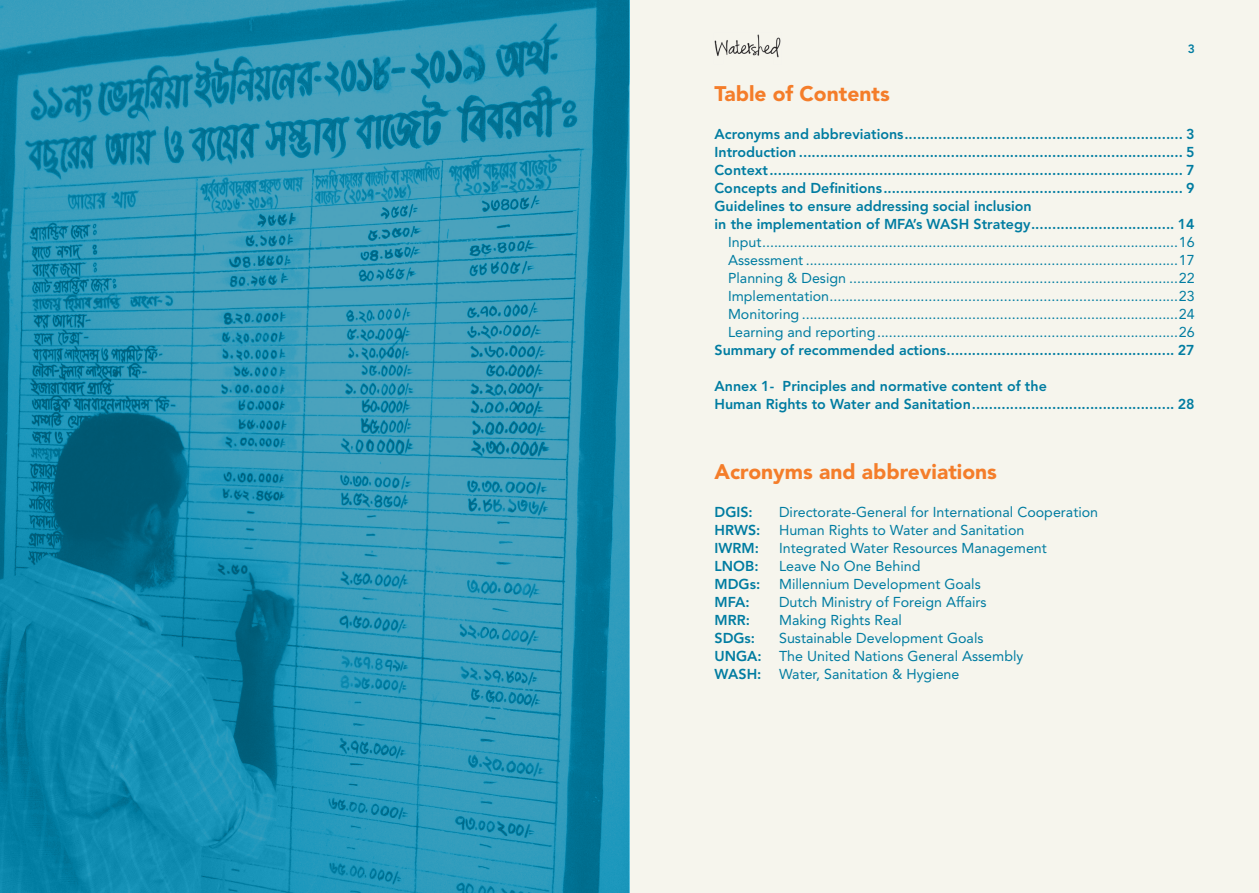
<style>
.page{position:relative;width:1259px;height:893px;background:#fff}
.page>*{position:absolute;margin:0;border:0;box-sizing:border-box;transform-origin:0 0}
.Heading_2{font:900 21px "Avenir LT Std";color:#f47d2a}
.Toc_1{font:800 14.25px "Avenir LT Std";color:#007ca1}
.Toc_2{font:14.25px "Avenir LT Std";color:#007ca1}
.Toc_1-2{font:14.25px "Avenir LT Std";color:#007ca1}
.plat{font:800 12px "Avenir LT Std";color:#007ca1}
.s1{font-weight:800}
</style>
<div class="page">
<div style="left:629px;top:0;width:630px;height:893px;background:#f6f5ed"></div>
<img style="left:714px;top:34px;width:67px;height:24px">
<svg style="left:0;top:0;width:629px;height:893px;background:#2490b0"></svg>
<p class="plat" style="left:1187px;top:42px;width:9px">3</p>
<p class="Heading_2" style="left:714px;top:81px;width:177px">Table of Contents</p>
<p class="Toc_1" style="left:714px;top:126px;width:482px">Acronyms and abbreviations.................................................................. 3</p>
<p class="Toc_1" style="left:714px;top:144px;width:482px">Introduction ........................................................................................... 5</p>
<p class="Toc_1" style="left:714px;top:162px;width:482px">Context.................................................................................................. 7</p>
<p class="Toc_1" style="left:714px;top:180px;width:482px">Concepts and Definitions....................................................................... 9</p>
<p class="Toc_1" style="left:714px;top:198px;width:318px">Guidelines to ensure addressing social inclusion</p>
<p class="Toc_1" style="left:714px;top:216px;width:482px">in the implementation of MFA’s WASH Strategy.................................. 14</p>
<p class="Toc_2" style="left:728px;top:234px;width:468px">Input.........................................................................................................16</p>
<p class="Toc_2" style="left:728px;top:252px;width:468px">Assessment ..............................................................................................17</p>
<p class="Toc_2" style="left:728px;top:270px;width:468px">Planning &amp; Design ...................................................................................22</p>
<p class="Toc_2" style="left:728px;top:288px;width:468px">Implementation........................................................................................23</p>
<p class="Toc_2" style="left:728px;top:306px;width:468px">Monitoring ...............................................................................................24</p>
<p class="Toc_2" style="left:728px;top:324px;width:468px">Learning and reporting............................................................................26</p>
<p class="Toc_1" style="left:714px;top:342px;width:482px">Summary of recommended actions...................................................... 27</p>
<p class="Toc_1" style="left:714px;top:378px;width:334px">Annex 1- Principles and normative content of the</p>
<p class="Toc_1" style="left:714px;top:396px;width:482px">Human Rights to Water and Sanitation................................................ 28</p>
<p class="Heading_2" style="left:714px;top:459px;width:284px">Acronyms and abbreviations</p>
<p class="Toc_1" style="left:714px;top:504px;width:40px">DGIS:</p>
<p class="Toc_1-2" style="left:779px;top:504px;width:321px">Directorate-General for International Cooperation</p>
<p class="Toc_1" style="left:714px;top:522px;width:47px">HRWS:</p>
<p class="Toc_1-2" style="left:779px;top:522px;width:247px">Human Rights to Water and Sanitation</p>
<p class="Toc_1" style="left:714px;top:540px;width:46px">IWRM:</p>
<p class="Toc_1-2" style="left:779px;top:540px;width:269px">Integrated Water Resources Management</p>
<p class="Toc_1" style="left:714px;top:558px;width:46px">LNOB:</p>
<p class="Toc_1-2" style="left:779px;top:558px;width:143px">Leave No One Behind</p>
<p class="Toc_1" style="left:714px;top:576px;width:47px">MDGs:</p>
<p class="Toc_1-2" style="left:779px;top:576px;width:203px">Millennium Development Goals</p>
<p class="Toc_1" style="left:714px;top:594px;width:37px">MFA:</p>
<p class="Toc_1-2" style="left:779px;top:594px;width:209px">Dutch Ministry of Foreign Affairs</p>
<p class="Toc_1" style="left:714px;top:612px;width:37px">MRR:</p>
<p class="Toc_1-2" style="left:779px;top:612px;width:124px">Making Rights Real</p>
<p class="Toc_1" style="left:714px;top:630px;width:42px">SDGs:</p>
<p class="Toc_1-2" style="left:779px;top:630px;width:206px">Sustainable Development Goals</p>
<p class="Toc_1-2" style="left:714px;top:648px;width:310px"><span class="s1">UNGA:</span> The United Nations General Assembly</p>
<p class="Toc_1-2" style="left:714px;top:666px;width:246px"><span class="s1">WASH:</span> Water, Sanitation &amp; Hygiene</p>
</div>
